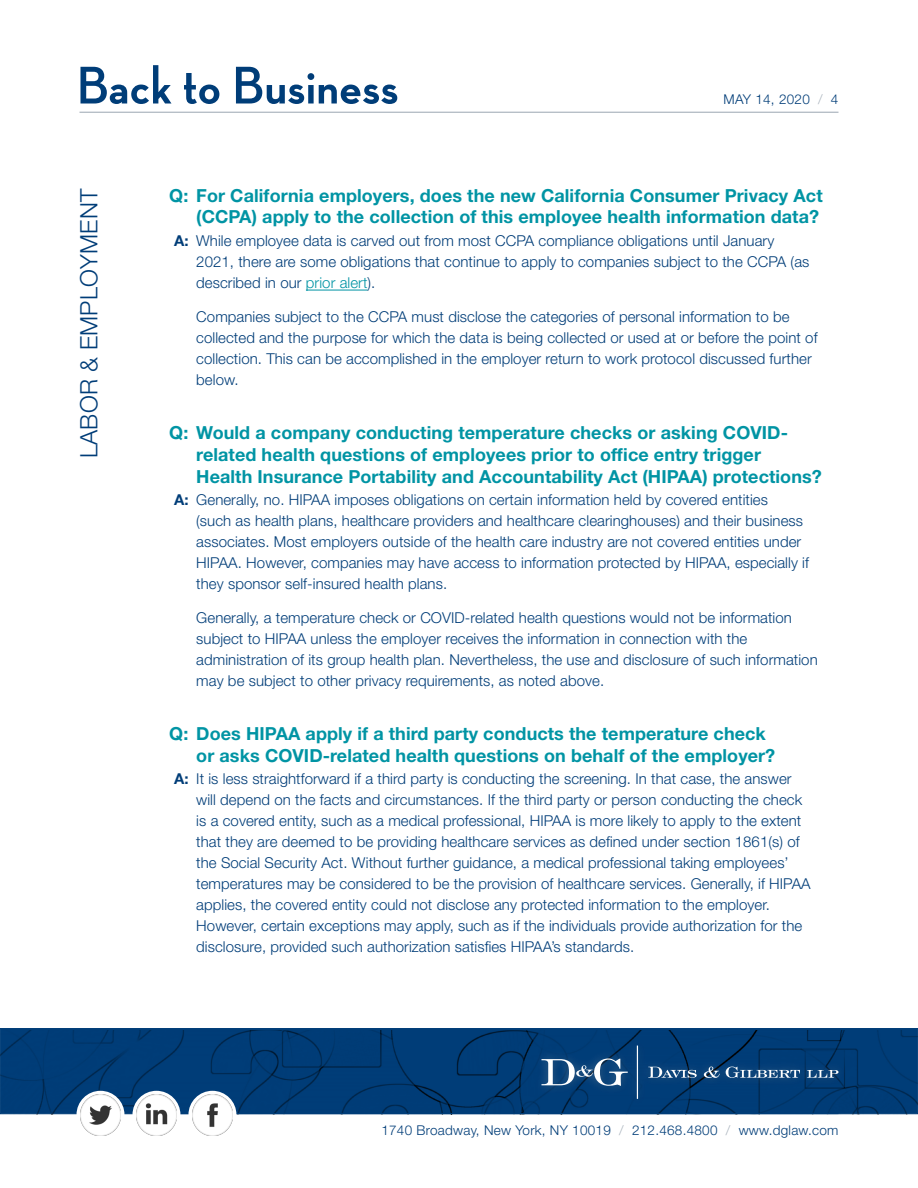
<style>
.page{position:relative;width:918px;height:1188px;background:#fff}
.page>*{position:absolute;margin:0;border:0;box-sizing:border-box;transform-origin:0 0}
.t1{font:700 54px "Neutra Disp";letter-spacing:.01em;color:#003d78}
.t2{font:300 24px "Helvetica Neue LT Std";letter-spacing:.01em;color:#003d78}
.PQ_-_Body_Text_-_FAQ{font:700 18px/21.6px "Helvetica Neue LT Std";letter-spacing:.005em;color:#0094a4}
.PQ_-_Body_Text_-_FAW{font:300 15px/21px "Helvetica Neue LT Std";letter-spacing:.005em;color:#003d78}
.PQ_-_Body_Text_-_FAQ-2{font:300 15px/21px "Helvetica Neue LT Std";letter-spacing:.005em;color:#003d78}
.t3{font:300 13.5px "Helvetica Neue LT Std";letter-spacing:.02em;color:#003d78}
.s1{color:#a6b0ba}
.s2{font-weight:700}
.s3{color:#0094a4}
</style>
<div class="page">
<div style="left:0;top:1028px;width:918px;height:86px;background:#003d78;border:1px solid #003d78"></div>
<hr style="left:169px;top:1113px;width:670px;height:1px;background:#003d78">
<div style="left:77px;top:1091px;width:47px;height:48px;background:#fff;border-radius:50%"></div>
<img style="left:80px;top:1094px;width:41px;height:41px">
<div style="left:132px;top:1091px;width:48px;height:48px;background:#fff;border-radius:50%"></div>
<img style="left:136px;top:1094px;width:41px;height:41px">
<div style="left:188px;top:1091px;width:48px;height:48px;background:#fff;border-radius:50%"></div>
<img style="left:192px;top:1094px;width:41px;height:41px">
<div style="left:533px;top:1037px;width:315px;height:70px;background:#fff;opacity:.25"></div>
<hr style="left:637px;top:1046px;width:1px;height:53px;background:#fff">
<svg style="left:541px;top:1058px;width:87px;height:28px"></svg>
<svg style="left:648px;top:1067px;width:49px;height:11px"></svg>
<svg style="left:704px;top:1067px;width:16px;height:11px"></svg>
<svg style="left:726px;top:1067px;width:74px;height:11px"></svg>
<svg style="left:807px;top:1070px;width:32px;height:8px"></svg>
<hr style="left:79px;top:112px;width:760px;height:1px;background:#a6b0ba">
<hr style="left:306px;top:290px;width:62px;height:1px;background:#0094a4">
<h1 class="t1" style="left:76px;top:55px;width:323px">Back to Business</h1>
<p class="t3" style="left:724px;top:90px;width:116px">MAY 14, 2020 <span class="s1">/</span> 4</p>
<h2 class="t2" style="left:74px;top:458px;width:271px;rotate:-90deg">LABOR &amp; EMPLOYMENT</h2>
<p class="PQ_-_Body_Text_-_FAQ" style="left:169px;top:184px;width:655px;text-align:right">Q: For California employers, does the new California Consumer Privacy Act (CCPA) apply to the collection of this employee health information data?</p>
<p class="PQ_-_Body_Text_-_FAW" style="left:196px;top:230px;width:615px;text-indent:-22px"><span class="s2">A:</span> While employee data is carved out from most CCPA compliance obligations until January<br>2021, there are some obligations that continue to apply to companies subject to the CCPA (as described in our <span class="s3">prior alert</span>).</p>
<p class="PQ_-_Body_Text_-_FAQ-2" style="left:196px;top:306px;width:623px">Companies subject to the CCPA must disclose the categories of personal information to be collected and the purpose for which the data is being collected or used at or before the point of collection. This can be accomplished in the employer return to work protocol discussed further below.</p>
<p class="PQ_-_Body_Text_-_FAQ" style="left:196px;top:422px;width:627px;text-indent:-27px">Q: Would a company conducting temperature checks or asking COVID&shy;related health questions of employees prior to office entry trigger<br>Health Insurance Portability and Accountability Act (HIPAA) protections?</p>
<p class="PQ_-_Body_Text_-_FAW" style="left:196px;top:489px;width:614px;text-indent:-22px"><span class="s2">A:</span> Generally, no. HIPAA imposes obligations on certain information held by covered entities<br>(such as health plans, healthcare providers and healthcare clearinghouses) and their business associates. Most employers outside of the health care industry are not covered entities under HIPAA. However, companies may have access to information protected by HIPAA, especially if they sponsor self-insured health plans.</p>
<p class="PQ_-_Body_Text_-_FAQ-2" style="left:196px;top:607px;width:623px">Generally, a temperature check or COVID-related health questions would not be information subject to HIPAA unless the employer receives the information in connection with the administration of its group health plan. Nevertheless, the use and disclosure of such information may be subject to other privacy requirements, as noted above.</p>
<p class="PQ_-_Body_Text_-_FAQ" style="left:196px;top:723px;width:581px;text-indent:-27px">Q: Does HIPAA apply if a third party conducts the temperature check or asks COVID-related health questions on behalf of the employer?</p>
<p class="PQ_-_Body_Text_-_FAW" style="left:196px;top:768px;width:616px;text-indent:-22px"><span class="s2">A:</span> It is less straightforward if a third party is conducting the screening. In that case, the answer will depend on the facts and circumstances. If the third party or person conducting the check is a covered entity, such as a medical professional, HIPAA is more likely to apply to the extent that they are deemed to be providing healthcare services as defined under section 1861(s) of the Social Security Act. Without further guidance, a medical professional taking employees’ temperatures may be considered to be the provision of healthcare services. Generally, if HIPAA applies, the covered entity could not disclose any protected information to the employer.<br>However, certain exceptions may apply, such as if the individuals provide authorization for the disclosure, provided such authorization satisfies HIPAA’s standards.</p>
<p class="t3" style="left:381px;top:1122px;width:459px">1740 Broadway, New York, NY 10019 <span class="s1">/</span> 212.468.4800 <span class="s1">/</span> www.dglaw.com</p>
</div>
